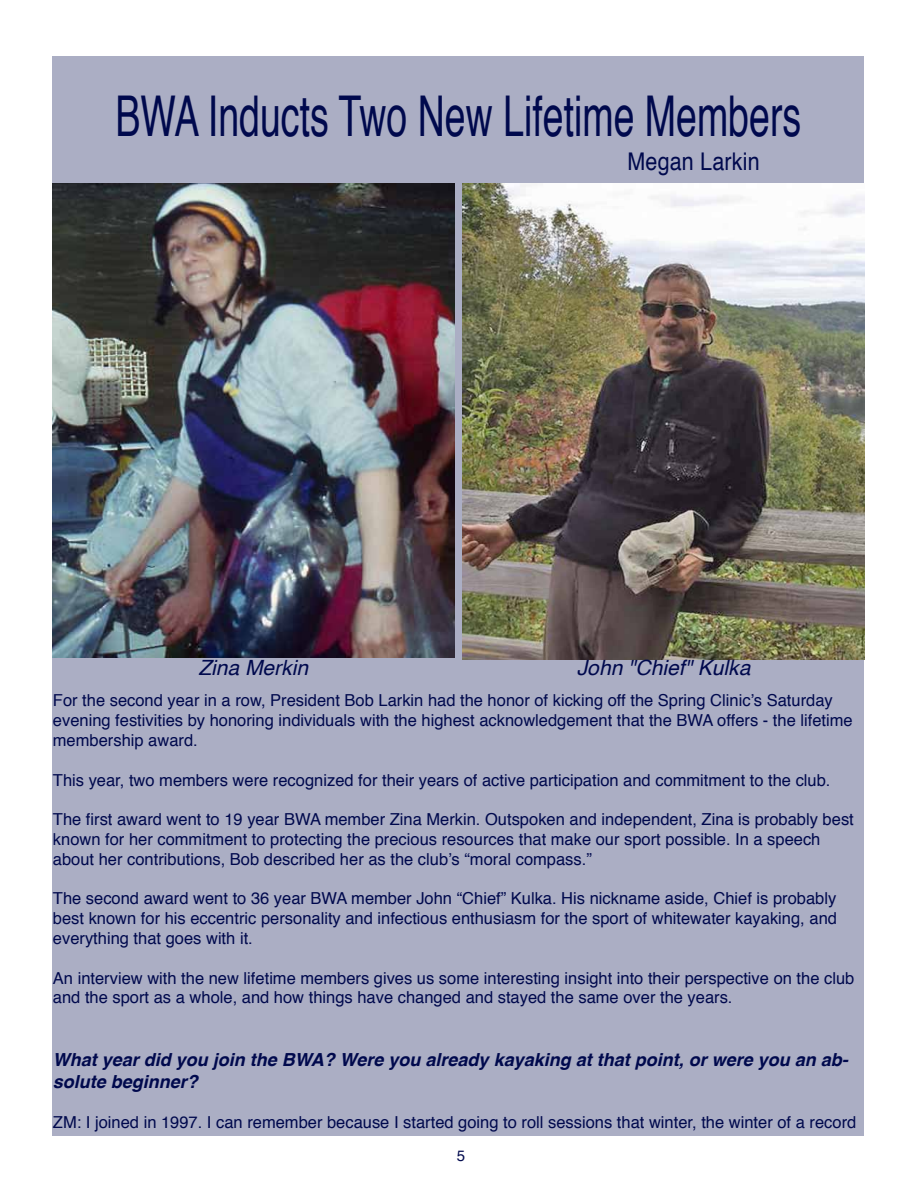
<style>
.page{position:relative;width:918px;height:1188px;background:#fff}
.page>*{position:absolute;margin:0;border:0;box-sizing:border-box;transform-origin:0 0}
.t1{font:56.25px "Helvetica";color:#00094d;scale:.67 1}
.t2{font:24.3px "Helvetica";letter-spacing:.01em;color:#00094d;scale:.88 1}
.t3{font:italic 21px "Helvetica";color:#00094d}
.t4{font:italic 700 18px/21.6px "Helvetica";color:#00094d}
.t5{font:16.5px/19.8px "Helvetica";color:#00094d}
.t6{font:15px "Helvetica";color:#00094d}
</style>
<div class="page">
<div style="left:53px;top:56px;width:811px;height:1080px;background:#abaec4"></div>
<img style="left:53px;top:184px;width:402px;height:474px">
<img style="left:463px;top:184px;width:402px;height:476px">
<h1 class="t1" style="left:116px;top:73px;width:1025px">BWA Inducts Two New Lifetime Members</h1>
<h2 class="t2" style="left:627px;top:143px;width:152px">Megan Larkin</h2>
<p class="t3" style="left:198px;top:652px;width:111px">Zina Merkin</p>
<p class="t3" style="left:577px;top:652px;width:175px">John "Chief" Kulka</p>
<p class="t5" style="left:53px;top:691px;width:801px">For the second year in a row, President Bob Larkin had the honor of kicking off the Spring Clinic’s Saturday evening festivities by honoring individuals with the highest acknowledgement that the BWA offers - the lifetime membership award.</p>
<p class="t5" style="left:53px;top:770px;width:779px">This year, two members were recognized for their years of active participation and commitment to the club.</p>
<p class="t5" style="left:53px;top:810px;width:802px">The first award went to 19 year BWA member Zina Merkin. Outspoken and independent, Zina is probably best known for her commitment to protecting the precious resources that make our sport possible. In a speech about her contributions, Bob described her as the club’s “moral compass.”</p>
<p class="t5" style="left:53px;top:889px;width:786px;text-align:justify">The second award went to 36 year BWA member John “Chief” Kulka. His nickname aside, Chief is probably best known for his eccentric personality and infectious enthusiasm for the sport of whitewater kayaking, and everything that goes with it.</p>
<p class="t5" style="left:53px;top:968px;width:803px">An interview with the new lifetime members gives us some interesting insight into their perspective on the club and the sport as a whole, and how things have changed and stayed the same over the years.</p>
<p class="t4" style="left:53px;top:1049px;width:797px">What year did you join the BWA? Were you already kayaking at that point, or were you an ab&shy;solute beginner?</p>
<p class="t5" style="left:53px;top:1112px;width:805px">ZM: I joined in 1997. I can remember because I started going to roll sessions that winter, the winter of a record</p>
<p class="t6" style="left:457px;top:1144px;width:10px">5</p>
</div>
